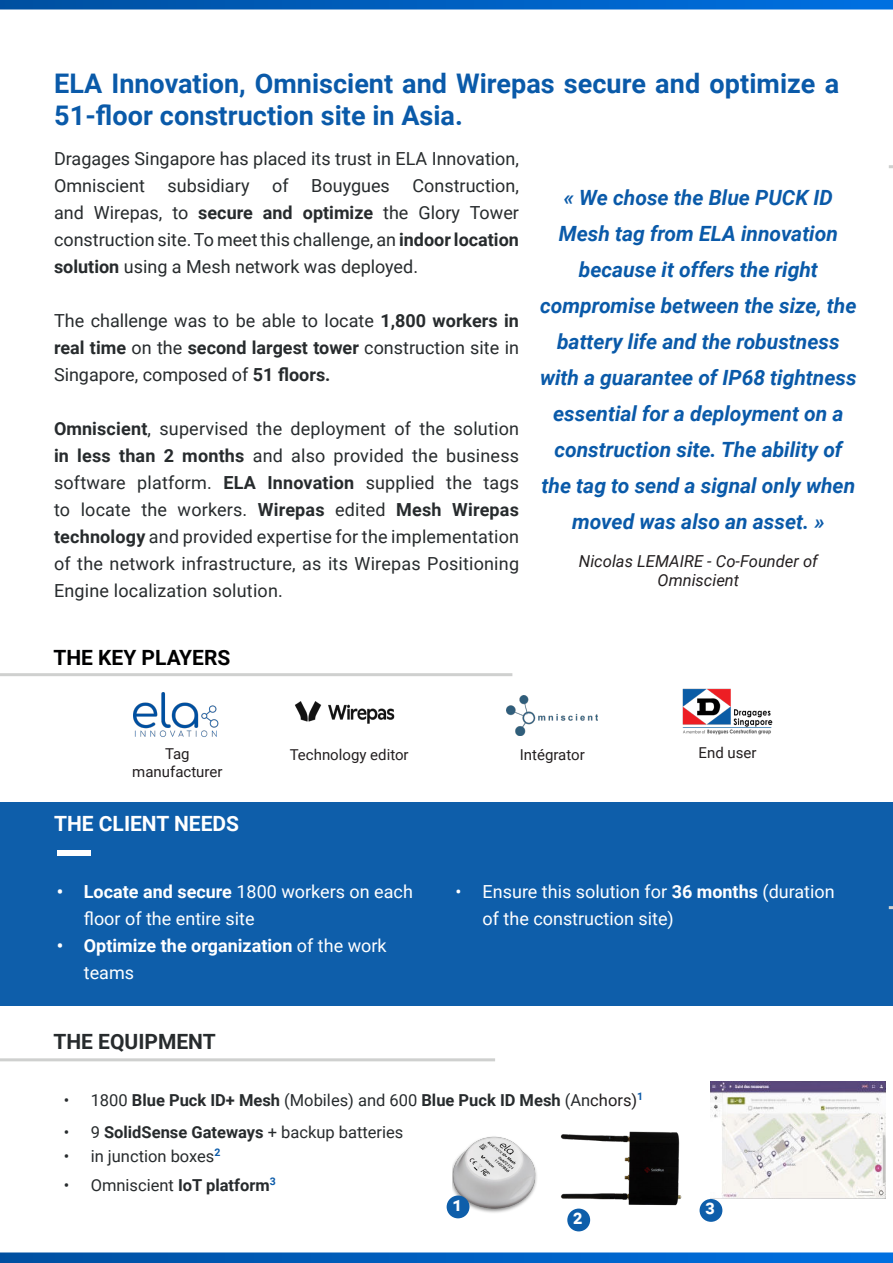
<style>
.page{position:relative;width:893px;height:1263px;background:#fff}
.page>*{position:absolute;margin:0;border:0;box-sizing:border-box;transform-origin:0 0}
.t1{font:700 27px/32.4px "Roboto";color:#0a5aa9}
.t2{font:italic 700 21px/36px "Roboto";color:#0a5aa9;text-align:center}
.t3{font:700 21px "Roboto";color:#fff}
.t4{font:700 21px "Roboto";color:#000001}
.t5{font:700 21px "Roboto";color:#272b2d}
.t6{font:700 19.8px "Roboto";color:#fff;scale:.91 1}
.t7{font:18px/27px "Roboto";color:#272b2d;text-align:justify}
.t8{font:18px/27px "Roboto";color:#fff}
.t9{font:700 18px/27px "Roboto";color:#fff}
.t10{font:16.5px "Roboto";color:#272b2d}
.t11{font:700 16.5px "Roboto";color:#272b2d}
.t12{font:italic 16.5px/19.8px "Roboto";color:#231f20;text-align:center}
.t13{font:15px/18px "Roboto";color:#231f20;text-align:center}
.s1{font-weight:700}
.s2{font-weight:400}
.s3{font-weight:400;color:#231f20}
</style>
<div class="page">
<svg style="left:0;top:0;width:893px;height:10px;background:#0c67c3"></svg>
<svg style="left:0;top:1252px;width:893px;height:11px;background:#0b66c3"></svg>
<img style="left:560px;top:1131px;width:122px;height:75px">
<img style="left:711px;top:1081px;width:175px;height:118px">
<img style="left:452px;top:1136px;width:85px;height:77px">
<div style="left:447px;top:1195px;width:22px;height:23px;background:#0e5eaa;border-radius:50%"></div>
<div style="left:567px;top:1208px;width:23px;height:23px;background:#0e5eaa;border-radius:50%"></div>
<div style="left:700px;top:1199px;width:22px;height:23px;background:#0e5eaa;border-radius:50%"></div>
<img style="left:134px;top:692px;width:85px;height:45px">
<img style="left:295px;top:701px;width:100px;height:23px">
<div style="left:0;top:802px;width:893px;height:204px;background:#0e5eaa"></div>
<div style="left:57px;top:850px;width:33px;height:6px;background:#fff"></div>
<hr style="left:0;top:673px;width:512px;height:3px;background:#cfd0cf">
<hr style="left:0;top:1058px;width:495px;height:3px;background:#cfd0cf">
<svg style="left:889px;top:165px;width:4px;height:3px"></svg>
<svg style="left:889px;top:906px;width:4px;height:3px"></svg>
<img style="left:507px;top:695px;width:91px;height:40px">
<img style="left:682px;top:688px;width:91px;height:47px">
<h1 class="t1" style="left:54px;top:69px;width:786px">ELA Innovation, Omniscient and Wirepas secure and optimize a<br>51-floor construction site in Asia.</h1>
<p class="t7" style="left:54px;top:147px;width:466px">Dragages Singapore has placed its trust in ELA Innovation,<br>Omniscient</p>
<p class="t7" style="left:167px;top:174px;width:84px">subsidiary</p>
<p class="t7" style="left:272px;top:174px;width:18px">of</p>
<p class="t7" style="left:311px;top:174px;width:80px">Bouygues</p>
<p class="t7" style="left:54px;top:174px;width:466px;text-indent:358px">Construction, and Wirepas, to <span class="s1">secure and optimize</span> the Glory Tower construction site. To meet this challenge, an <span class="s1">indoor location solution</span> using a Mesh network was deployed.</p>
<p class="t7" style="left:54px;top:309px;width:466px">The challenge was to be able to locate <span class="s1">1,800 workers in real time</span> on the <span class="s1">second largest tower</span> construction site in Singapore, composed of <span class="s1">51 floors.</span></p>
<p class="t7" style="left:54px;top:417px;width:467px"><span class="s1">Omniscient</span>, supervised the deployment of the solution <span class="s1">in less than 2 months</span> and also provided the business software platform. <span class="s1">ELA Innovation</span> supplied the tags to locate the workers. <span class="s1">Wirepas</span> edited <span class="s1">Mesh Wirepas technology</span> and provided expertise for the implementation of the network infrastructure, as its Wirepas Positioning Engine localization solution.</p>
<p class="t4" style="left:53px;top:649px;width:179px">THE KEY PLAYERS</p>
<p class="t2" style="left:540px;top:182px;width:318px">« We chose the Blue PUCK ID<br>Mesh tag from ELA innovation because it offers the right compromise between the size, the battery life and the robustness with a guarantee of IP68 tightness essential for a deployment on a construction site. The ability of the tag to send a signal only when moved was also an asset. »</p>
<p class="t12" style="left:579px;top:551px;width:241px">Nicolas LEMAIRE - Co-Founder of<br>Omniscient</p>
<p class="t13" style="left:132px;top:746px;width:92px">Tag manufacturer</p>
<p class="t13" style="left:290px;top:746px;width:120px">Technology editor</p>
<p class="t13" style="left:520px;top:746px;width:66px">Intégrator</p>
<p class="t13" style="left:698px;top:745px;width:60px">End user</p>
<p class="t3" style="left:54px;top:815px;width:187px">THE CLIENT NEEDS</p>
<p class="t8" style="left:84px;top:880px;width:331px;text-indent:-27px"><span class="s1">• Locate and secure</span> 1800 workers on each floor of the entire site</p>
<p class="t9" style="left:84px;top:934px;width:304px;text-indent:-27px">• Optimize the organization <span class="s2">of the work teams</span></p>
<p class="t5" style="left:53px;top:1033px;width:164px">THE EQUIPMENT</p>
<p class="t8" style="left:483px;top:880px;width:354px;text-indent:-27px">• Ensure this solution for <span class="s1">36 months</span> (duration of the construction site)</p>
<p class="t11" style="left:64px;top:1093px;width:581px"><span class="s2">• 1800</span> Blue Puck ID+ Mesh <span class="s2">(Mobiles) and 600</span> Blue Puck ID Mesh <span class="s2">(An</span><span class="s3">chors)</span><sup>1</sup></p>
<p class="t10" style="left:64px;top:1125px;width:341px">• 9 <span class="s1">SolidSense Gateways</span> + backup batteries</p>
<p class="t10" style="left:64px;top:1149px;width:158px">• in junction boxes<sup>2</sup></p>
<p class="t10" style="left:64px;top:1178px;width:214px">• Omniscient <span class="s1">IoT platform</span><sup>3</sup></p>
<p class="t6" style="left:452px;top:1189px;width:13px">1</p>
<p class="t6" style="left:573px;top:1203px;width:12px">2</p>
<p class="t6" style="left:705px;top:1193px;width:12px">3</p>
</div>
